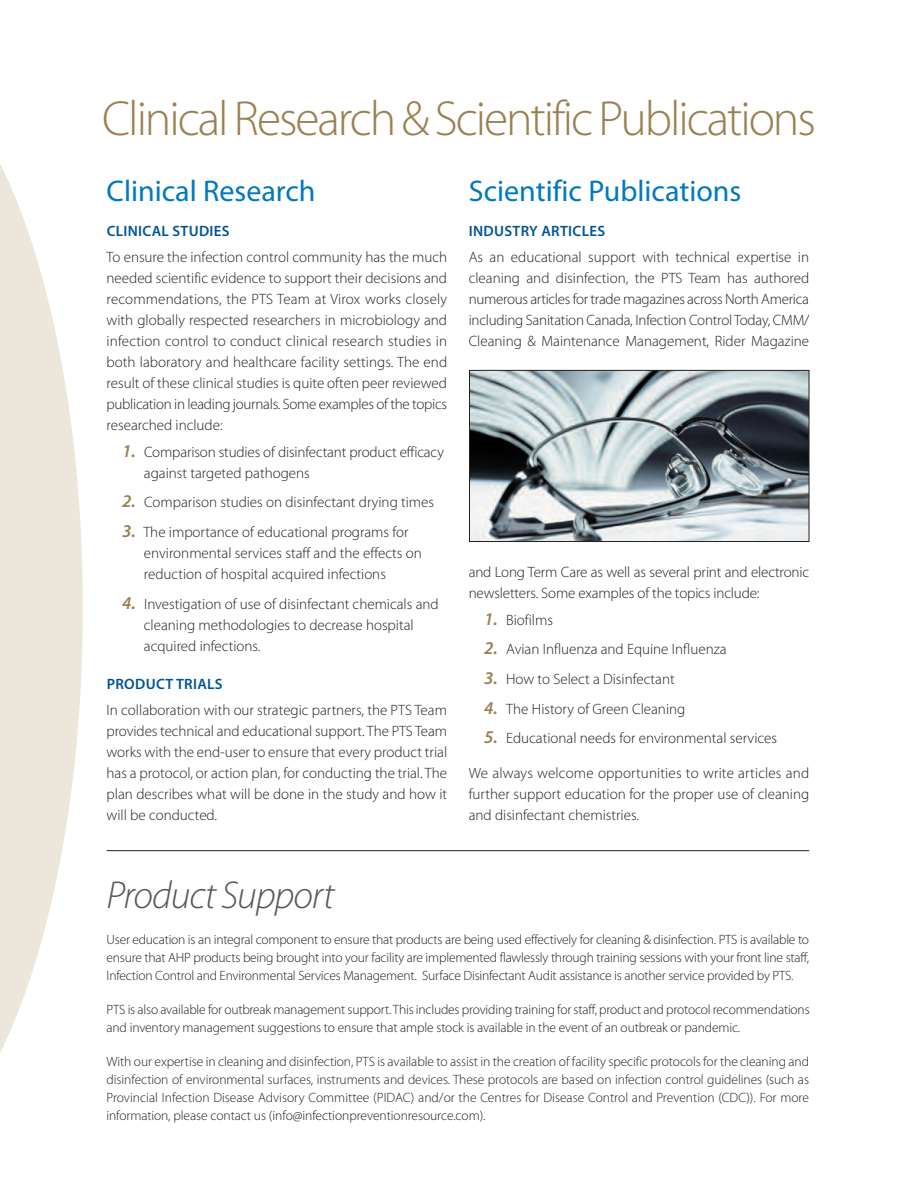
<style>
.page{position:relative;width:908px;height:1188px;background:#fff}
.page>*{position:absolute;margin:0;border:0;box-sizing:border-box;transform-origin:0 0}
.t1{font:300 49.5px "Myriad Pro";letter-spacing:-.04em;color:#9b8053}
.t2{font:italic 300 39px "Myriad Pro";letter-spacing:-.025em;color:#57585a}
.t3{font:30px "Myriad Pro";color:#0078c0}
.t4{font:300 15px/21px "Myriad Pro";color:#231f20;text-align:justify}
.t5{font:600 15px "Myriad Pro";letter-spacing:.02em;color:#005495}
.t6{font:300 13.5px/18px "Myriad Pro";letter-spacing:-.015em;color:#231f20;text-align:justify}
.s1{font-weight:600;font-style:italic;font-size:18px;color:#9b8053}
</style>
<div class="page">
<svg style="left:0;top:164px;width:83px;height:889px;fill:#ede6db"></svg>
<hr style="left:106px;top:850px;width:702px;height:1px;background:#231f20">
<img style="left:471px;top:372px;width:336px;height:168px">
<div style="left:469px;top:370px;width:340px;height:172px;border:1px solid #231f20"></div>
<h1 class="t1" style="left:102px;top:99px;width:715px">Clinical Research &amp; Scientific Publications</h1>
<h3 class="t3" style="left:106px;top:180px;width:210px">Clinical Research</h3>
<p class="t5" style="left:107px;top:225px;width:124px">CLINICAL STUDIES</p>
<p class="t4" style="left:106px;top:248px;width:342px">To ensure the infection control community has the much needed scientific evidence to support their decisions and recommendations, the PTS Team at Virox works closely with globally respected researchers in microbiology and infection control to conduct clinical research studies in both laboratory and healthcare facility settings. The end result of these clinical studies is quite often peer reviewed publication in leading journals. Some examples of the topics researched include:</p>
<p class="t4" style="left:144px;top:442px;width:301px;text-indent:-22px"><span class="s1">1.</span> Comparison studies of disinfectant product efficacy against targeted pathogens</p>
<p class="t4" style="left:122px;top:493px;width:313px"><span class="s1">2.</span> Comparison studies on disinfectant drying times</p>
<p class="t4" style="left:144px;top:523px;width:279px;text-align:left;text-indent:-22px"><span class="s1">3.</span> The importance of educational programs for environmental services staff and the effects on reduction of hospital acquired infections</p>
<p class="t4" style="left:144px;top:594px;width:296px;text-align:left;text-indent:-22px"><span class="s1">4.</span> Investigation of use of disinfectant chemicals and cleaning methodologies to decrease hospital acquired infections.</p>
<p class="t5" style="left:107px;top:678px;width:117px">PRODUCT TRIALS</p>
<p class="t4" style="left:107px;top:701px;width:342px">In collaboration with our strategic partners, the PTS Team provides technical and educational support. The PTS Team works with the end-user to ensure that every product trial has a protocol, or action plan, for conducting the trial. The plan describes what will be done in the study and how it will be conducted.</p>
<h3 class="t3" style="left:468px;top:180px;width:274px">Scientific Publications</h3>
<p class="t5" style="left:468px;top:225px;width:138px">INDUSTRY ARTICLES</p>
<p class="t4" style="left:468px;top:248px;width:342px">As an educational support with technical expertise in cleaning and disinfection, the PTS Team has authored numerous articles for trade magazines across North America including Sanitation Canada, Infection Control Today, CMM/ Cleaning &amp; Maintenance Management, Rider Magazine</p>
<p class="t4" style="left:468px;top:563px;width:342px">and Long Term Care as well as several print and electronic newsletters. Some examples of the topics include:</p>
<p class="t4" style="left:484px;top:610px;width:70px"><span class="s1">1.</span> Biofilms</p>
<p class="t4" style="left:484px;top:640px;width:244px"><span class="s1">2.</span> Avian Influenza and Equine Influenza</p>
<p class="t4" style="left:484px;top:670px;width:192px"><span class="s1">3.</span> How to Select a Disinfectant</p>
<p class="t4" style="left:484px;top:699px;width:203px"><span class="s1">4.</span> The History of Green Cleaning</p>
<p class="t4" style="left:484px;top:729px;width:294px"><span class="s1">5.</span> Educational needs for environmental services</p>
<p class="t4" style="left:468px;top:764px;width:342px">We always welcome opportunities to write articles and further support education for the proper use of cleaning and disinfectant chemistries.</p>
<h2 class="t2" style="left:106px;top:880px;width:229px">Product Support</h2>
<p class="t6" style="left:106px;top:932px;width:703px">User education is an integral component to ensure that products are being used effectively for cleaning &amp; disinfection. PTS is available to ensure that AHP products being brought into your facility are implemented flawlessly through training sessions with your front line staff, Infection Control and Environmental Services Management. Surface Disinfectant Audit assistance is another service provided by PTS.</p>
<p class="t6" style="left:106px;top:1002px;width:704px">PTS is also available for outbreak management support. This includes providing training for staff, product and protocol recommendations and inventory management suggestions to ensure that ample stock is available in the event of an outbreak or pandemic.</p>
<p class="t6" style="left:106px;top:1054px;width:703px">With our expertise in cleaning and disinfection, PTS is available to assist in the creation of facility specific protocols for the cleaning and disinfection of environmental surfaces, instruments and devices. These protocols are based on infection control guidelines (such as Provincial Infection Disease Advisory Committee (PIDAC) and/or the Centres for Disease Control and Prevention (CDC)). For more information, please contact us (info@infectionpreventionresource.com).</p>
</div>
